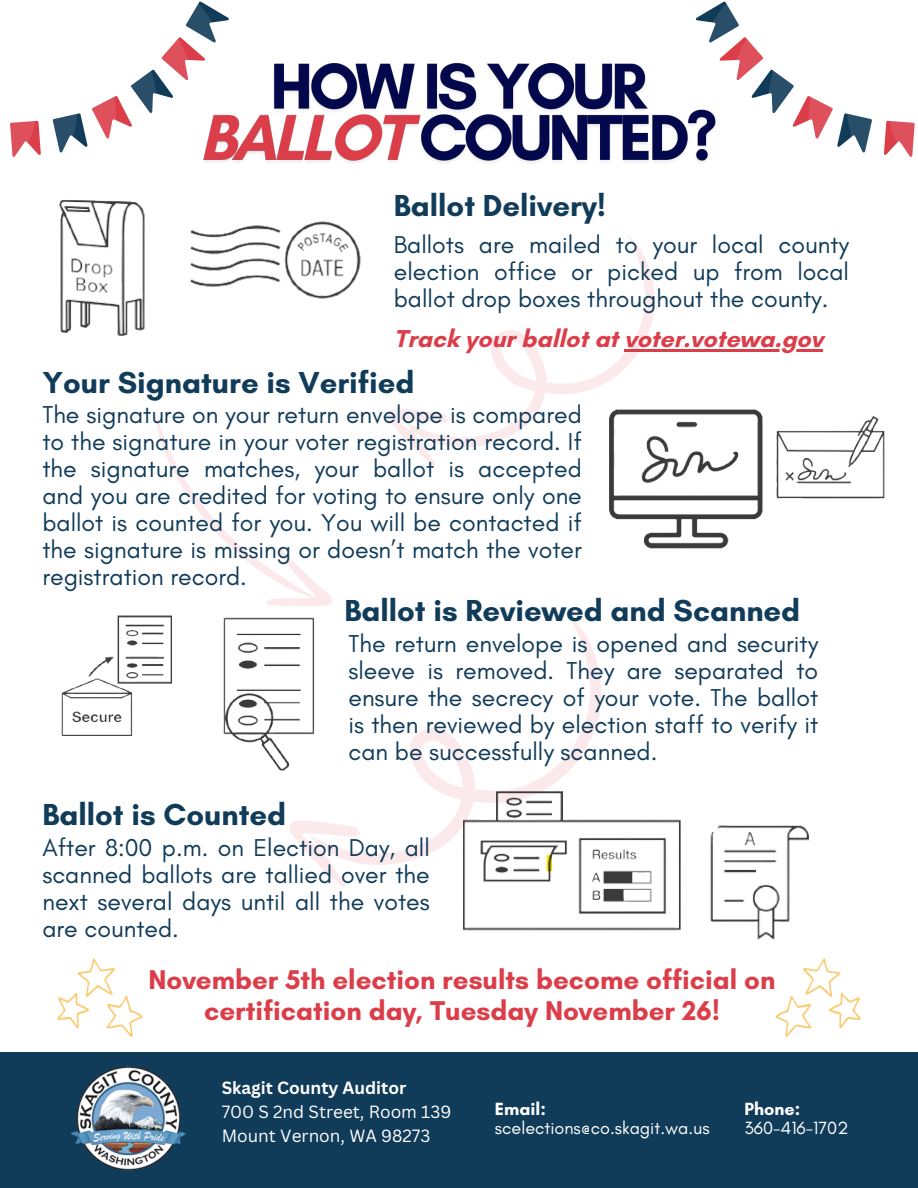
<style>
.page{position:relative;width:918px;height:1188px;background:#fff}
.page>*{position:absolute;margin:0;border:0;box-sizing:border-box;transform-origin:0 0}
.t1{font:700 30.9px "Glacial Indifference";color:#103b59}
.t2{font:700 27.6px/30.3px "Glacial Indifference";color:#db3d49;text-align:center}
.t3{font:24.9px/27px "Glacial Indifference";color:#103b59;text-align:justify}
.t4{font:700 24.9px "Glacial Indifference";color:#db3d49}
.t5{font:18px "Glacial Indifference";color:#fff}
.t6{font:700 18px "Glacial Indifference";color:#fff}
.t7{font:17.25px "Canva Sans";color:#fff}
.t8{font:700 17.25px "Canva Sans";color:#fff}
</style>
<div class="page">
<div style="left:0;top:1053px;width:918px;height:135px;background:#103b59"></div>
<svg style="left:388px;top:235px;width:267px;height:231px"></svg>
<svg style="left:10px;top:1px;width:219px;height:156px"></svg>
<img style="left:197px;top:46px;width:510px;height:117px">
<svg style="left:696px;top:1px;width:219px;height:157px"></svg>
<svg style="left:290px;top:617px;width:311px;height:270px"></svg>
<img style="left:59px;top:200px;width:358px;height:150px">
<img style="left:589px;top:394px;width:296px;height:155px">
<svg style="left:57px;top:958px;width:85px;height:79px"></svg>
<svg style="left:776px;top:958px;width:85px;height:79px"></svg>
<img style="left:61px;top:615px;width:270px;height:163px">
<img style="left:439px;top:782px;width:242px;height:149px">
<img style="left:710px;top:825px;width:99px;height:115px">
<svg style="left:130px;top:415px;width:202px;height:202px"></svg>
<hr style="left:625px;top:349px;width:198px;height:2px;background:#db3d49">
<img style="left:71px;top:1066px;width:115px;height:105px">
<h5 class="t1" style="left:394px;top:186px;width:214px">Ballot Delivery!</h5>
<p class="t3" style="left:394px;top:231px;width:457px">Ballots are mailed to your local county election office or picked up from local ballot drop boxes throughout the county.</p>
<p class="t4" style="left:394px;top:323px;width:431px">Track your ballot at voter.votewa.gov</p>
<p class="t1" style="left:42px;top:364px;width:374px">Your Signature is Verified</p>
<p class="t3" style="left:42px;top:401px;width:541px">The signature on your return envelope is compared to the signature in your voter registration record. If the signature matches, your ballot is accepted and you are credited for voting to ensure only one ballot is counted for you. You will be contacted if the signature is missing or doesn’t match the voter registration record.</p>
<h4 class="t1" style="left:344px;top:592px;width:457px">Ballot is Reviewed and Scanned</h4>
<h5 class="t3" style="left:348px;top:629px;width:471px">The return envelope is opened and security sleeve is removed. They are separated to ensure the secrecy of your vote. The ballot is then reviewed by election staff to verify it can be successfully scanned.</h5>
<p class="t1" style="left:42px;top:795px;width:245px">Ballot is Counted</p>
<h5 class="t3" style="left:42px;top:833px;width:389px">After 8:00 p.m. on Election Day, all scanned ballots are tallied over the next several days until all the votes are counted.</h5>
<p class="t2" style="left:148px;top:964px;width:629px">November 5th election results become official on certification day, Tuesday November 26!</p>
<h2 class="t8" style="left:222px;top:1076px;width:186px">Skagit County Auditor</h2>
<p class="t7" style="left:222px;top:1099px;width:231px">700 S 2nd Street, Room 139</p>
<h5 class="t7" style="left:222px;top:1123px;width:210px">Mount Vernon, WA 98273</h5>
<p class="t6" style="left:495px;top:1098px;width:52px">Email:</p>
<p class="t5" style="left:495px;top:1117px;width:216px">scelections@co.skagit.wa.us</p>
<p class="t6" style="left:745px;top:1098px;width:57px">Phone:</p>
<p class="t5" style="left:745px;top:1117px;width:105px">360-416-1702</p>
</div>
